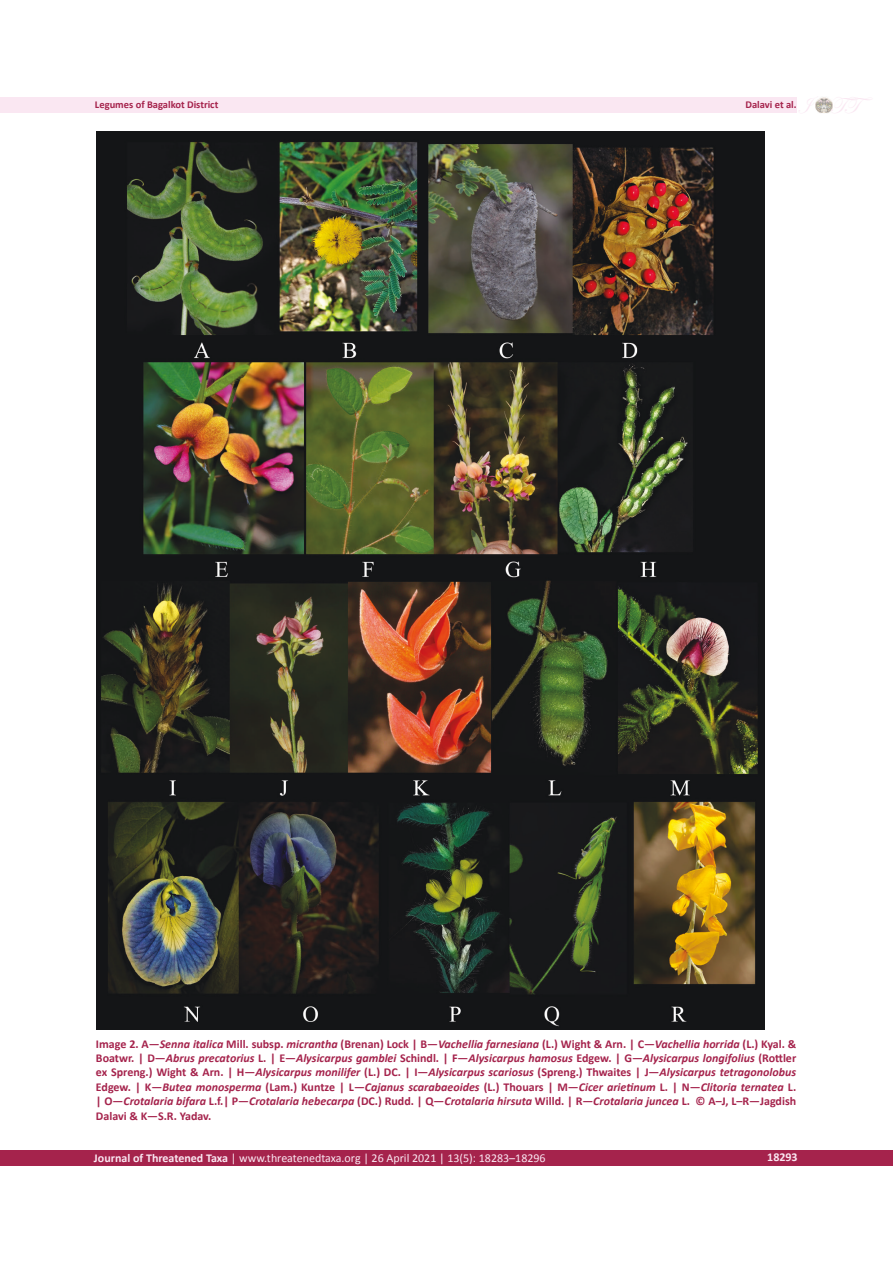
<style>
.page{position:relative;width:893px;height:1263px;background:#fff}
.page>*{position:absolute;margin:0;border:0;box-sizing:border-box;transform-origin:0 0}
.t1{font:12px/14.4px "Calibri Bold Italic 2";color:#a5234c;text-align:justify}
.t2{font:700 12px "Calibri";color:#a5234c}
.t3{font:12px "Calibri 3";color:#fae7f2}
.t4{font:700 12px "Calibri";color:#fae7f2}
.t5{font:10.5px "Calibri Bold 2";color:#a5234c}
.s1{font-family:"Calibri Bold Italic 2";font-weight:400}
.s2{font-family:"Calibri";font-weight:700}
.s3{font-family:"Calibri Bold 2"}
</style>
<div class="page">
<div style="left:0;top:97px;width:797px;height:16px;background:#fae7f2"></div>
<div style="left:0;top:1150px;width:892px;height:16px;background:#a5234c"></div>
<img style="left:815px;top:97px;width:17px;height:16px">
<img style="left:96px;top:132px;width:668px;height:897px">
<p class="t5" style="left:95px;top:98px;width:125px">Legumes of Bagalkot District</p>
<p class="t5" style="left:745px;top:98px;width:53px">Dalavi et al.</p>
<p class="t2" style="left:96px;top:1036px;width:702px">Image 2. A—<span class="s1">Senna italica</span> Mill. subsp. <span class="s1">micrantha</span> (Brenan) Lock | B—<span class="s1">Vachellia farnesiana</span> (L.) Wight &amp; Arn. | C—<span class="s1">Vachellia horrida</span> (L.) Kyal. &amp;</p>
<p class="t1" style="left:96px;top:1051px;width:702px"><span class="s2">Boatwr. | D—</span>Abrus precatorius <span class="s2">L. | E—</span>Alysicarpus gamblei <span class="s2">Schindl. | F—</span>Alysicarpus hamosus <span class="s2">Edgew. | G—</span>Alysicarpus longifolius <span class="s2">(Rottler ex Spreng.) Wight &amp; Arn. | H—</span>Alysicarpus monilifer <span class="s2">(L.) DC. | I—</span>Alysicarpus scariosus <span class="s2">(Spreng.) Thwaites | J—</span>Alysicarpus tetragonolobus <span class="s2">Edgew. | K—</span>Butea monosperma <span class="s2">(Lam.) Kuntze | L—</span>Cajanus scarabaeoides <span class="s2">(L.) Thouars | M—</span>Cicer arietinum <span class="s2">L. | N—</span>Clitoria ternatea <span class="s2">L. | O—</span>Crotalaria bifara <span class="s2">L.f.| P—</span>Crotalaria hebecarpa <span class="s2">(DC.) Rudd. | Q—</span>Crotalaria hirsuta <span class="s2">Willd. | R—</span>Crotalaria juncea <span class="s2">L. © A–J, L–R—Jagdish</span></p>
<p class="t2" style="left:96px;top:1108px;width:117px">Dalavi &amp; K—S.R. Yadav.</p>
<p class="t3" style="left:94px;top:1150px;width:453px"><span class="s3">Journal of Threatened Taxa</span> | www.threatenedtaxa.org | 26 April 2021 | 13(5): 18283–18296</p>
<p class="t4" style="left:767px;top:1149px;width:32px">18293</p>
</div>
